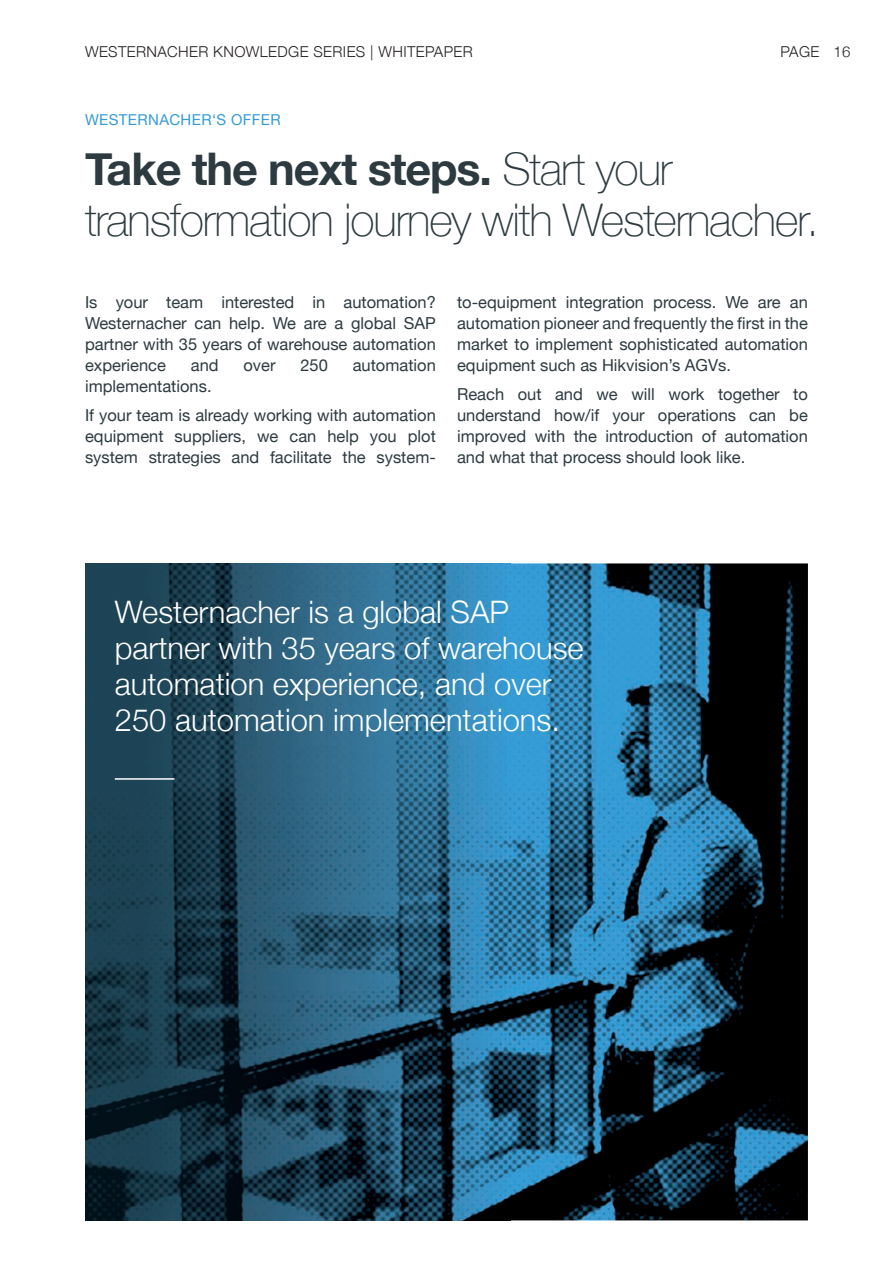
<style>
.page{position:relative;width:893px;height:1263px;background:#fff}
.page>*{position:absolute;margin:0;border:0;box-sizing:border-box;transform-origin:0 0}
.t1{font:100 45px/51px "Helvetica Neue";letter-spacing:-.025em;color:#2d3b40}
.t2{font:300 30.9px/36.2px "Helvetica Neue";color:#fff}
.t3{font:16.5px/21px "Helvetica Neue";color:#2d3b40;text-align:justify}
.t4{font:300 15px "Helvetica Neue";letter-spacing:.025em;color:#231f20}
.t5{font:15px "Helvetica Neue";letter-spacing:.025em;color:#359bd6}
.s1{font-weight:700}
</style>
<div class="page">
<img style="left:510px;top:563px;width:298px;height:657px">
<img style="left:85px;top:563px;width:425px;height:657px">
<hr style="left:115px;top:778px;width:59px;height:2px;background:#fff">
<p class="t4" style="left:85px;top:40px;width:389px">WESTERNACHER KNOWLEDGE SERIES | WHITEPAPER</p>
<p class="t5" style="left:85px;top:109px;width:197px">WESTERNACHER‘S OFFER</p>
<p class="t4" style="left:780px;top:40px;width:71px">PAGE 16</p>
<h1 class="t1" style="left:85px;top:141px;width:735px"><span class="s1">Take the next steps.</span> Start your transformation journey with Westernacher.</h1>
<p class="t3" style="left:85px;top:292px;width:352px">Is your team interested in automation?<br>Westernacher can help. We are a global SAP partner with 35 years of warehouse automation experience</p>
<p class="t3" style="left:191px;top:355px;width:29px">and</p>
<p class="t3" style="left:243px;top:355px;width:34px">over</p>
<p class="t3" style="left:300px;top:355px;width:29px">250</p>
<p class="t3" style="left:353px;top:355px;width:85px">automation</p>
<p class="t3" style="left:85px;top:372px;width:352px;line-height:29.5px">implementations.<br>If your team is already working with automation</p>
<p class="t3" style="left:85px;top:427px;width:352px">equipment suppliers, we can help you plot system strategies and facilitate the system-</p>
<p class="t3" style="left:457px;top:292px;width:352px">to-equipment integration process. We are an automation pioneer and frequently the first in the market to implement sophisticated automation equipment such as Hikvision’s AGVs.</p>
<p class="t3" style="left:457px;top:385px;width:352px">Reach out and we will work together to understand how/if your operations can be improved with the introduction of automation and what that process should look like.</p>
<h2 class="t2" style="left:115px;top:592px;width:470px">Westernacher is a global SAP partner with 35 years of warehouse automation experience, and over<br>250 automation implementations.</h2>
</div>
